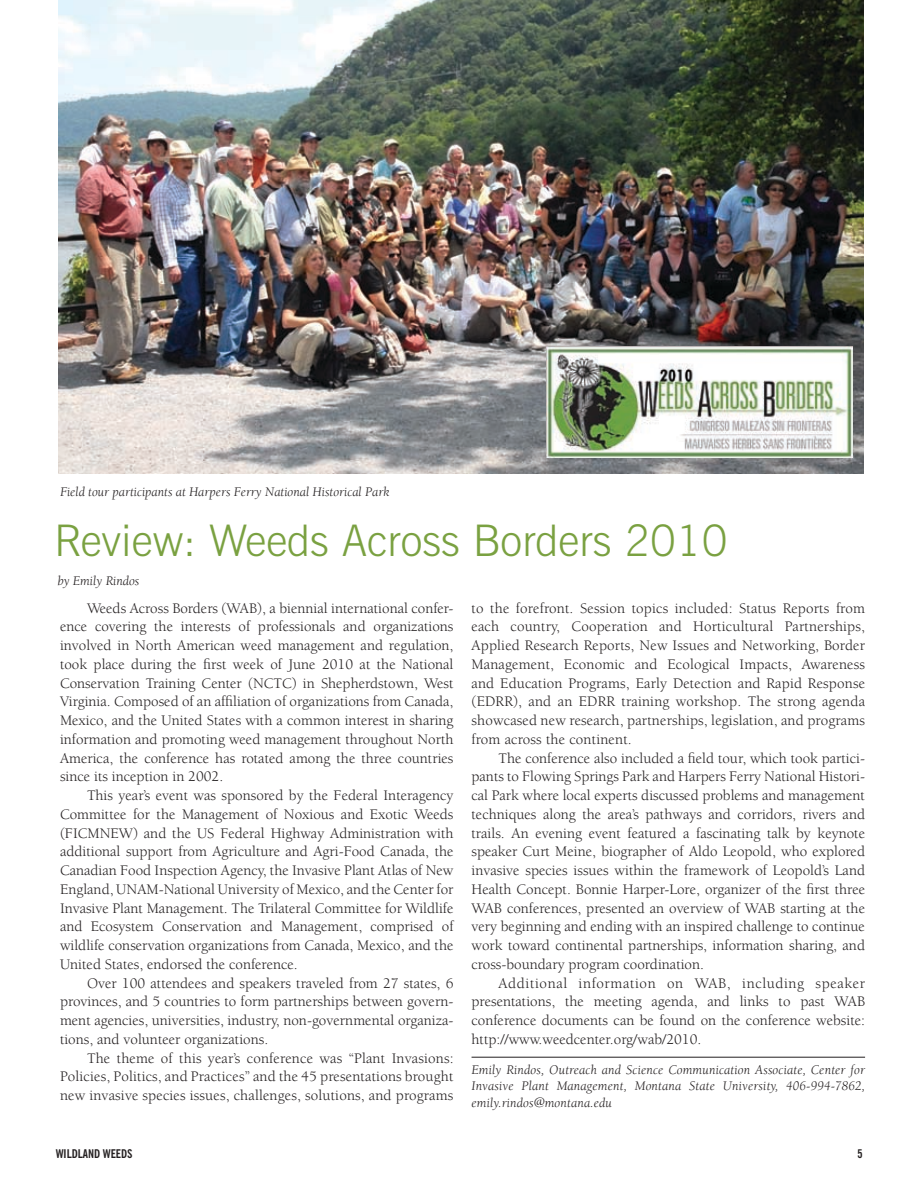
<style>
.page{position:relative;width:918px;height:1188px;background:#fff}
.page>*{position:absolute;margin:0;border:0;box-sizing:border-box;transform-origin:0 0}
.t1{font:300 43.5px "News Gothic BT";color:#7aa141}
.t2{font:15px/18.8px "Berkeley";color:#231f20;text-align:justify}
.t3{font:italic 13.5px/16.5px "Berkeley";color:#231f20;text-align:justify}
.t4{font:700 condensed 12px "News Gothic BT";color:#231f20}
</style>
<div class="page">
<hr style="left:472px;top:1057px;width:393px;height:1px;background:#231f20">
<img style="left:58px;top:0;width:806px;height:474px">
<img style="left:547px;top:346px;width:305px;height:111px">
<p class="t3" style="left:60px;top:484px;width:331px">Field tour participants at Harpers Ferry National Historical Park</p>
<h1 class="t1" style="left:54px;top:514px;width:675px">Review: Weeds Across Borders 2010</h1>
<p class="t3" style="left:58px;top:573px;width:83px">by Emily Rindos</p>
<p class="t2" style="left:60px;top:599px;width:395px;text-indent:27px">Weeds Across Borders (WAB), a biennial international confer&shy;ence covering the interests of professionals and organizations involved in North American weed management and regulation, took place during the first week of June 2010 at the National Conservation Training Center (NCTC) in Shepherdstown, West Virginia. Composed of an affiliation of organizations from Canada, Mexico, and the United States with a common interest in sharing information and promoting weed management throughout North America, the conference has rotated among the three countries since its inception in 2002.</p>
<p class="t2" style="left:60px;top:786px;width:395px;text-indent:27px">This year’s event was sponsored by the Federal Interagency Committee for the Management of Noxious and Exotic Weeds (FICMNEW) and the US Federal Highway Administration with additional support from Agriculture and Agri-Food Canada, the Canadian Food Inspection Agency, the Invasive Plant Atlas of New England, UNAM-National University of Mexico, and the Center for Invasive Plant Management. The Trilateral Committee for Wildlife and Ecosystem Conservation and Management, comprised of wildlife conservation organizations from Canada, Mexico, and the United States, endorsed the conference.</p>
<p class="t2" style="left:60px;top:974px;width:395px;text-indent:27px">Over 100 attendees and speakers traveled from 27 states, 6 provinces, and 5 countries to form partnerships between govern&shy;ment agencies, universities, industry, non-governmental organiza&shy;tions, and volunteer organizations.</p>
<p class="t2" style="left:60px;top:1049px;width:395px;text-indent:27px">The theme of this year’s conference was “Plant Invasions:<br>Policies, Politics, and Practices” and the 45 presentations brought new invasive species issues, challenges, solutions, and programs</p>
<p class="t2" style="left:472px;top:599px;width:395px">to the forefront. Session topics included: Status Reports from each country, Cooperation and Horticultural Partnerships, Applied Research Reports, New Issues and Networking, Border Management, Economic and Ecological Impacts, Awareness and Education Programs, Early Detection and Rapid Response (EDRR), and an EDRR training workshop. The strong agenda showcased new research, partnerships, legislation, and programs from across the continent.</p>
<p class="t2" style="left:472px;top:749px;width:395px;text-indent:27px">The conference also included a field tour, which took partici&shy;pants to Flowing Springs Park and Harpers Ferry National Histori&shy;cal Park where local experts discussed problems and management techniques along the area’s pathways and corridors, rivers and trails. An evening event featured a fascinating talk by keynote speaker Curt Meine, biographer of Aldo Leopold, who explored invasive species issues within the framework of Leopold’s Land Health Concept. Bonnie Harper-Lore, organizer of the first three WAB conferences, presented an overview of WAB starting at the very beginning and ending with an inspired challenge to continue work toward continental partnerships, information sharing, and cross-boundary program coordination.</p>
<p class="t2" style="left:472px;top:974px;width:395px;text-indent:27px">Additional information on WAB, including speaker presentations, the meeting agenda, and links to past WAB conference documents can be found on the conference website: http://www.weedcenter.org/wab/2010.</p>
<p class="t3" style="left:472px;top:1062px;width:395px">Emily Rindos, Outreach and Science Communication Associate, Center for Invasive Plant Management, Montana State University, 406-994-7862, emily.rindos@montana.edu</p>
<p class="t4" style="left:56px;top:1146px;width:61px">Wildland WEEDS</p>
<p class="t4" style="left:858px;top:1146px;width:7px">5</p>
</div>
